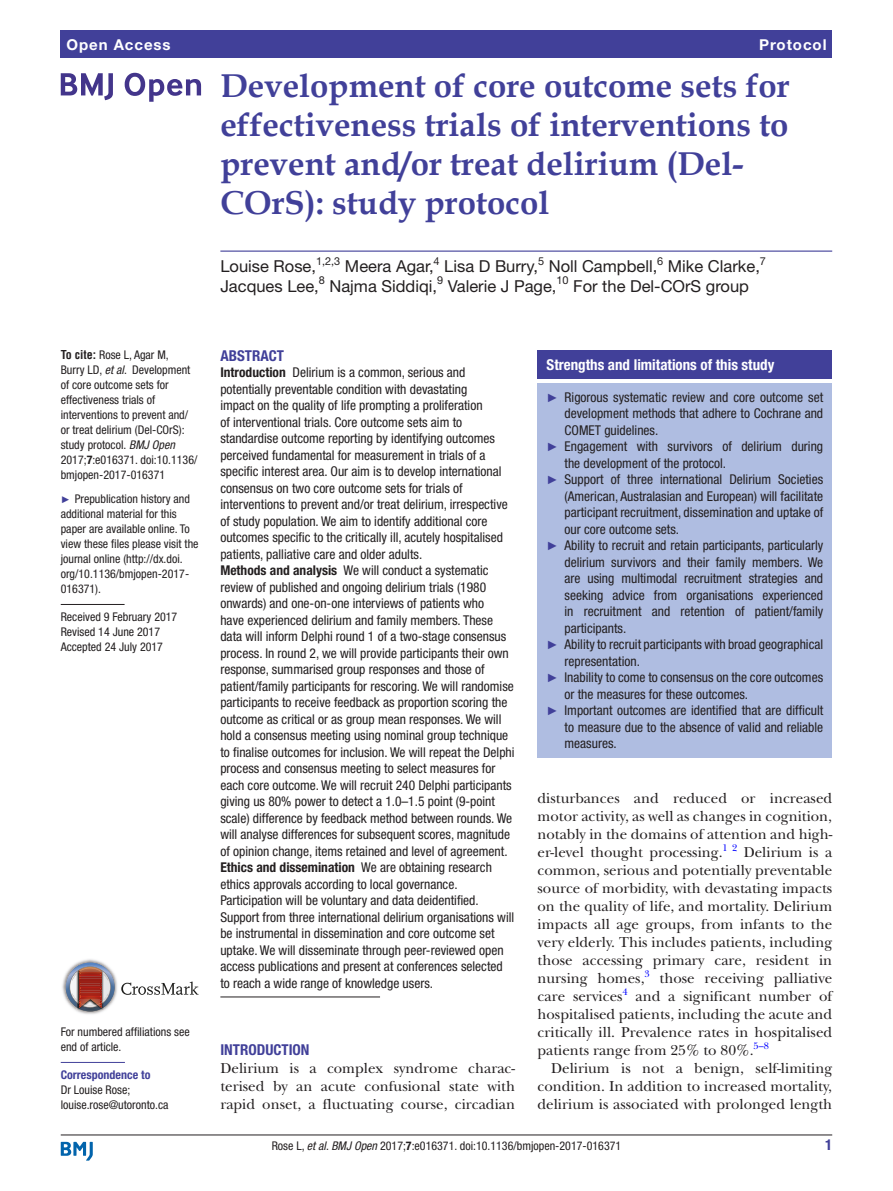
<style>
.page{position:relative;width:893px;height:1191px;background:#fff}
.page>*{position:absolute;margin:0;border:0;box-sizing:border-box;transform-origin:0 0}
.t1{font:700 33px/39px "Book Antiqua";color:#414099}
.t2{font:16.5px "Helvetica Neue LT Std";color:#231f20}
.t3{font:15px/18px "New Baskerville";color:#231f20;text-align:justify}
.t4{font:700 condensed 15px "Helvetica Neue LT Std";color:#fff}
.t5{font:700 condensed 15px "Helvetica Neue LT Std";color:#414099}
.t6{font:700 15px "Helvetica Neue LT Std";letter-spacing:.065em;color:#fff}
.t7{font:condensed 13.5px/16.5px "Helvetica Neue LT Std";color:#231f20}
.t8{font:condensed 12px/15px "Helvetica Neue LT Std";color:#231f20}
.t9{font:700 condensed 12px "Helvetica Neue LT Std";color:#414099}
.t10{font:10.95px "Helvetica Neue LT Std";color:#231f20}
.t11{font:9.9px "New Baskerville";color:#00f}
.s1{font-family:"Helvetica LT Std";font-weight:700}
.s2{font-style:italic}
.s3{font-weight:700}
.s4{font-family:"Arial";font-stretch:normal;font-size:9.75px;color:#414099}
.s5{font-family:"Arial";font-stretch:normal;font-size:12px;color:#414099}
</style>
<div class="page">
<hr style="left:61px;top:1134px;width:771px;height:1px;background:#231f20">
<svg style="left:61px;top:1141px;width:32px;height:19px"></svg>
<div style="left:61px;top:31px;width:771px;height:27px;background:#414099"></div>
<hr style="left:220px;top:250px;width:612px;height:2px;background:#414099">
<hr style="left:61px;top:604px;width:64px;height:1px;background:#231f20">
<hr style="left:61px;top:1062px;width:64px;height:1px;background:#414099">
<svg style="left:61px;top:73px;width:52px;height:27px"></svg>
<svg style="left:125px;top:73px;width:76px;height:29px"></svg>
<img style="left:62px;top:959px;width:55px;height:55px">
<svg style="left:66px;top:962px;width:49px;height:49px;background:#a78689"></svg>
<svg style="left:121px;top:981px;width:78px;height:13px"></svg>
<hr style="left:220px;top:996px;width:160px;height:1px;background:#231f20">
<div style="left:538px;top:350px;width:294px;height:29px;background:#414099"></div>
<div style="left:538px;top:383px;width:294px;height:374px;background:#afbde1"></div>
<p class="t6" style="left:66px;top:35px;width:106px">Open Access</p>
<p class="t8" style="left:61px;top:347px;width:138px"><span class="s1">To cite:</span> Rose L, Agar M,<br>Burry LD, <span class="s2">et al</span>. Development of core outcome sets for effectiveness trials of interventions to prevent and/ or treat delirium (Del-COrS): study protocol. <span class="s2">BMJ Open<br></span>2017;<span class="s3">7</span>:e016371. doi:10.1136/ bmjopen-2017-016371</p>
<p class="t8" style="left:61px;top:491px;width:139px"><span class="s4">►</span> Prepublication history and additional material for this paper are available online. To view these files please visit the journal online (http://dx.doi. org/10.1136/bmjopen-2017-<br>016371).</p>
<p class="t8" style="left:61px;top:609px;width:118px">Received 9 February 2017<br>Revised 14 June 2017<br>Accepted 24 July 2017</p>
<p class="t8" style="left:61px;top:1024px;width:130px">For numbered affiliations see end of article.</p>
<p class="t9" style="left:61px;top:1067px;width:91px">Correspondence to</p>
<p class="t8" style="left:61px;top:1082px;width:109px">Dr Louise Rose; louise.rose@utoronto.ca</p>
<p class="t6" style="left:759px;top:35px;width:69px">Protocol</p>
<h1 class="t1" style="left:220px;top:66px;width:571px">Development of core outcome sets for effectiveness trials of interventions to prevent and/or treat delirium (Del-COrS): study protocol</h1>
<p class="t2" style="left:220px;top:257px;width:97px">Louise Rose,</p>
<p class="t10" style="left:316px;top:254px;width:26px">1,2,3</p>
<p class="t2" style="left:345px;top:257px;width:90px">Meera Agar,</p>
<p class="t10" style="left:434px;top:254px;width:8px">4</p>
<p class="t2" style="left:444px;top:257px;width:95px">Lisa D Burry,</p>
<p class="t10" style="left:538px;top:254px;width:8px">5</p>
<p class="t2" style="left:549px;top:257px;width:110px">Noll Campbell,</p>
<p class="t10" style="left:657px;top:254px;width:8px">6</p>
<p class="t2" style="left:668px;top:257px;width:93px">Mike Clarke,</p>
<p class="t10" style="left:760px;top:254px;width:8px">7</p>
<p class="t2" style="left:220px;top:276px;width:100px">Jacques Lee,</p>
<p class="t10" style="left:319px;top:274px;width:8px">8</p>
<p class="t2" style="left:329px;top:276px;width:109px">Najma Siddiqi,</p>
<p class="t10" style="left:437px;top:274px;width:8px">9</p>
<p class="t2" style="left:448px;top:276px;width:110px">Valerie J Page,</p>
<p class="t10" style="left:556px;top:274px;width:14px">10</p>
<p class="t2" style="left:573px;top:276px;width:177px">For the Del-COrS group</p>
<p class="t5" style="left:220px;top:346px;width:65px">ABSTRACT</p>
<p class="t7" style="left:220px;top:364px;width:296px"><span class="s3">Introduction</span> Delirium is a common, serious and potentially preventable condition with devastating<br>impact on the quality of life prompting a proliferation<br>of interventional trials. Core outcome sets aim to standardise outcome reporting by identifying outcomes perceived fundamental for measurement in trials of a specific interest area. Our aim is to develop international consensus on two core outcome sets for trials of interventions to prevent and/or treat delirium, irrespective of study population. We aim to identify additional core outcomes specific to the critically ill, acutely hospitalised patients, palliative care and older adults.<br><span class="s3">Methods and analysis</span> We will conduct a systematic review of published and ongoing delirium trials (1980 onwards) and one-on-one interviews of patients who<br>have experienced delirium and family members. These data will inform Delphi round 1 of a two-stage consensus process. In round 2, we will provide participants their own response, summarised group responses and those of patient/family participants for rescoring. We will randomise participants to receive feedback as proportion scoring the outcome as critical or as group mean responses. We will hold a consensus meeting using nominal group technique to finalise outcomes for inclusion. We will repeat the Delphi process and consensus meeting to select measures for each core outcome. We will recruit 240 Delphi participants giving us 80% power to detect a 1.0–1.5 point (9-point scale) difference by feedback method between rounds. We will analyse differences for subsequent scores, magnitude of opinion change, items retained and level of agreement.<br><span class="s3">Ethics and dissemination</span> We are obtaining research ethics approvals according to local governance.<br>Participation will be voluntary and data deidentified.<br>Support from three international delirium organisations will be instrumental in dissemination and core outcome set uptake. We will disseminate through peer-reviewed open access publications and present at conferences selected to reach a wide range of knowledge users.</p>
<p class="t5" style="left:220px;top:1041px;width:91px">Introduction</p>
<p class="t3" style="left:220px;top:1059px;width:296px">Delirium is a complex syndrome charac&shy;terised by an acute confusional state with rapid onset, a fluctuating course, circadian</p>
<p class="t4" style="left:547px;top:355px;width:229px">Strengths and limitations of this study</p>
<p class="t7" style="left:547px;top:388px;width:278px"><span class="s5">►</span> Rigorous systematic review and core outcome set</p>
<p class="t7" style="left:565px;top:405px;width:260px">development methods that adhere to Cochrane and</p>
<p class="t7" style="left:565px;top:421px;width:95px">COMET guidelines.</p>
<p class="t7" style="left:547px;top:438px;width:278px"><span class="s5">►</span> Engagement with survivors of delirium during</p>
<p class="t7" style="left:565px;top:454px;width:163px">the development of the protocol.</p>
<p class="t7" style="left:547px;top:471px;width:278px"><span class="s5">►</span> Support of three international Delirium Societies</p>
<p class="t7" style="left:565px;top:487px;width:260px">(American, Australasian and European) will facilitate</p>
<p class="t7" style="left:565px;top:504px;width:260px">participant recruitment, dissemination and uptake of</p>
<p class="t7" style="left:565px;top:520px;width:116px">our core outcome sets.</p>
<p class="t7" style="left:547px;top:537px;width:278px"><span class="s5">►</span> Ability to recruit and retain participants, particularly</p>
<p class="t7" style="left:565px;top:553px;width:260px">delirium survivors and their family members. We</p>
<p class="t7" style="left:565px;top:570px;width:260px">are using multimodal recruitment strategies and</p>
<p class="t7" style="left:565px;top:586px;width:260px">seeking advice from organisations experienced</p>
<p class="t7" style="left:565px;top:603px;width:260px">in recruitment and retention of patient/family</p>
<p class="t7" style="left:565px;top:619px;width:63px">participants.</p>
<p class="t7" style="left:547px;top:636px;width:278px"><span class="s5">►</span> Ability to recruit participants with broad geographical</p>
<p class="t7" style="left:565px;top:652px;width:77px">representation.</p>
<p class="t7" style="left:547px;top:669px;width:278px"><span class="s5">►</span> Inability to come to consensus on the core outcomes</p>
<p class="t7" style="left:565px;top:685px;width:185px">or the measures for these outcomes.</p>
<p class="t7" style="left:547px;top:702px;width:278px"><span class="s5">►</span> Important outcomes are identified that are difficult</p>
<p class="t7" style="left:565px;top:718px;width:260px">to measure due to the absence of valid and reliable</p>
<p class="t7" style="left:565px;top:735px;width:54px">measures.</p>
<p class="t3" style="left:538px;top:789px;width:296px">disturbances and reduced or increased motor activity, as well as changes in cognition, notably in the domains of attention and high&shy;er-level thought processing.<sup>1</sup> <sup>2</sup> Delirium is a common, serious and potentially preventable source of morbidity, with devastating impacts on the quality of life, and mortality. Delirium impacts all age groups, from infants to the very elderly. This includes patients, including those accessing primary care, resident in nursing homes,</p>
<p class="t11" style="left:645px;top:967px;width:7px">3</p>
<p class="t3" style="left:660px;top:969px;width:174px">those receiving palliative</p>
<p class="t11" style="left:623px;top:985px;width:7px">4</p>
<p class="t3" style="left:538px;top:987px;width:296px;text-indent:98px">and a significant number of hospitalised patients, including the acute and critically ill. Prevalence rates in hospitalised patients range from 25% to 80%.</p>
<p class="t3" style="left:538px;top:987px;width:87px">care services</p>
<p class="t11" style="left:754px;top:1039px;width:17px">5–8</p>
<p class="t3" style="left:538px;top:1059px;width:296px;text-indent:14px">Delirium is not a benign, self-limiting condition. In addition to increased mortality, delirium is associated with prolonged length</p>
<p class="t8" style="left:272px;top:1137px;width:351px">Rose L, <span class="s2">et al</span>. <span class="s2">BMJ Open</span> 2017;<span class="s3">7</span>:e016371. doi:10.1136/bmjopen-2017-016371</p>
<p class="t5" style="left:825px;top:1135px;width:9px">1</p>
</div>
